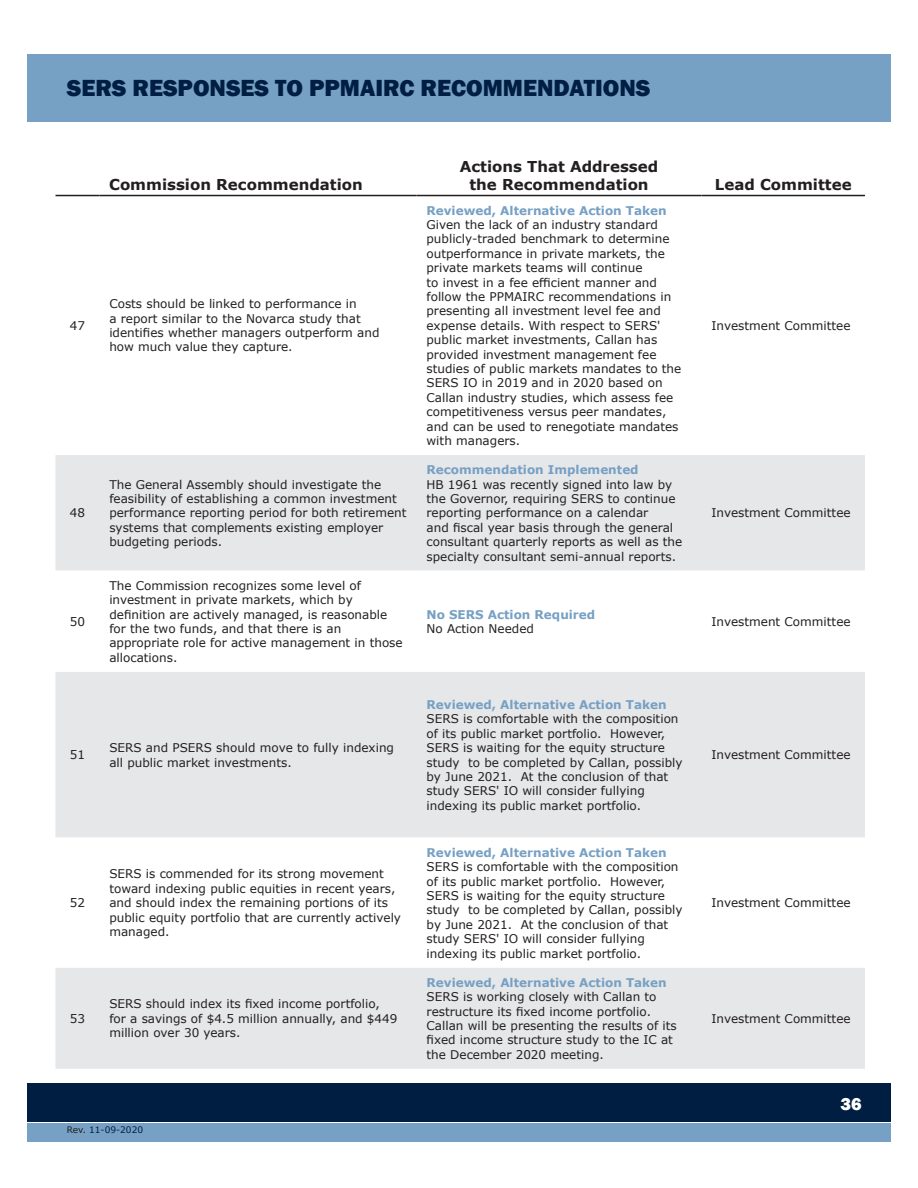
<style>
.page{position:relative;width:918px;height:1188px;background:#fff}
.page>*{position:absolute;margin:0;border:0;box-sizing:border-box;transform-origin:0 0}
.t1{font:800 24px "Franklin Gothic";color:#001e41}
.t2{font:800 18px "Franklin Gothic";color:#fff}
.t3{font:700 15px/18px "Verdana";color:#231f20;text-align:center}
.t4{font:12px/14.4px "Verdana";color:#231f20}
.t5{font:700 12px "Verdana";color:#76a0c4}
.t6{font:9px "Verdana";color:#001e41}
.s1{color:#231f20}
</style>
<div class="page">
<div style="left:27px;top:1083px;width:864px;height:38px;background:#001e41"></div>
<div style="left:27px;top:1123px;width:864px;height:19px;background:#76a0c4"></div>
<div style="left:27px;top:54px;width:864px;height:68px;background:#76a0c4"></div>
<div style="left:56px;top:455px;width:809px;height:614px;background:#e6e7e9"></div>
<svg style="left:56px;top:571px;width:809px;height:397px"></svg>
<hr style="left:56px;top:195px;width:43px;height:1px;background:#231f20">
<hr style="left:99px;top:195px;width:318px;height:1px;background:#231f20">
<hr style="left:417px;top:195px;width:285px;height:1px;background:#231f20">
<hr style="left:702px;top:195px;width:163px;height:1px;background:#231f20">
<h1 class="t1" style="left:67px;top:73px;width:585px">SERS RESPONSES TO PPMAIRC RECOMMENDATIONS</h1>
<p class="t3" style="left:109px;top:175px;width:255px">Commission Recommendation</p>
<p class="t4" style="left:70px;top:318px;width:17px">47</p>
<p class="t4" style="left:109px;top:297px;width:272px">Costs should be linked to performance in<br>a report similar to the Novarca study that identifies whether managers outperform and how much value they capture.</p>
<p class="t4" style="left:70px;top:506px;width:17px">48</p>
<p class="t4" style="left:70px;top:614px;width:17px">50</p>
<p class="t4" style="left:109px;top:477px;width:299px">The General Assembly should investigate the feasibility of establishing a common investment performance reporting period for both retirement systems that complements existing employer budgeting periods.</p>
<p class="t4" style="left:109px;top:578px;width:295px">The Commission recognizes some level of investment in private markets, which by definition are actively managed, is reasonable for the two funds, and that there is an appropriate role for active management in those allocations.</p>
<p class="t4" style="left:70px;top:748px;width:17px">51</p>
<p class="t4" style="left:109px;top:740px;width:286px">SERS and PSERS should move to fully indexing all public market investments.</p>
<p class="t4" style="left:70px;top:896px;width:17px">52</p>
<p class="t4" style="left:70px;top:1011px;width:17px">53</p>
<p class="t4" style="left:109px;top:867px;width:293px">SERS is commended for its strong movement toward indexing public equities in recent years, and should index the remaining portions of its public equity portfolio that are currently actively managed.</p>
<p class="t4" style="left:109px;top:997px;width:290px">SERS should index its fixed income portfolio, for a savings of $4.5 million annually, and $449 million over 30 years.</p>
<p class="t3" style="left:460px;top:157px;width:200px">Actions That Addressed the Recommendation</p>
<p class="t5" style="left:427px;top:202px;width:242px">Reviewed, Alternative Action Taken</p>
<p class="t4" style="left:427px;top:217px;width:256px">Given the lack of an industry standard publicly-traded benchmark to determine outperformance in private markets, the private markets teams will continue<br>to invest in a fee efficient manner and follow the PPMAIRC recommendations in presenting all investment level fee and expense details. With respect to SERS' public market investments, Callan has provided investment management fee studies of public markets mandates to the SERS IO in 2019 and in 2020 based on Callan industry studies, which assess fee competitiveness versus peer mandates, and can be used to renegotiate mandates with managers.</p>
<p class="t5" style="left:427px;top:461px;width:214px">Recommendation Implemented</p>
<p class="t4" style="left:427px;top:477px;width:257px">HB 1961 was recently signed into law by the Governor, requiring SERS to continue reporting performance on a calendar<br>and fiscal year basis through the general consultant quarterly reports as well as the specialty consultant semi-annual reports.</p>
<p class="t5" style="left:427px;top:606px;width:170px">No SERS Action Required</p>
<p class="t4" style="left:427px;top:621px;width:109px">No Action Needed</p>
<p class="t5" style="left:427px;top:696px;width:242px">Reviewed, Alternative Action Taken</p>
<p class="t4" style="left:427px;top:712px;width:258px">SERS is comfortable with the composition of its public market portfolio. However, SERS is waiting for the equity structure study to be completed by Callan, possibly by June 2021. At the conclusion of that study SERS' IO will consider fullying indexing its public market portfolio.</p>
<p class="t5" style="left:427px;top:844px;width:242px">Reviewed, Alternative Action Taken</p>
<p class="t4" style="left:427px;top:860px;width:258px">SERS is comfortable with the composition of its public market portfolio. However, SERS is waiting for the equity structure study to be completed by Callan, possibly by June 2021. At the conclusion of that study SERS' IO will consider fullying indexing its public market portfolio.</p>
<p class="t5" style="left:427px;top:974px;width:242px">Reviewed, Alternative Action Taken</p>
<p class="t4" style="left:427px;top:989px;width:252px">SERS is working closely with Callan to restructure its fixed income portfolio.<br>Callan will be presenting the results of its fixed income structure study to the IC at the December 2020 meeting.</p>
<p class="t6" style="left:67px;top:1124px;width:78px"><span class="s1">Rev.</span> 11-09-2020</p>
<p class="t3" style="left:715px;top:175px;width:138px">Lead Committee</p>
<p class="t4" style="left:712px;top:318px;width:141px">Investment Committee</p>
<p class="t4" style="left:712px;top:506px;width:141px">Investment Committee</p>
<p class="t4" style="left:712px;top:614px;width:141px">Investment Committee</p>
<p class="t4" style="left:712px;top:748px;width:141px">Investment Committee</p>
<p class="t4" style="left:712px;top:896px;width:141px">Investment Committee</p>
<p class="t4" style="left:712px;top:1011px;width:141px">Investment Committee</p>
<h2 class="t2" style="left:841px;top:1092px;width:23px">36</h2>
</div>
